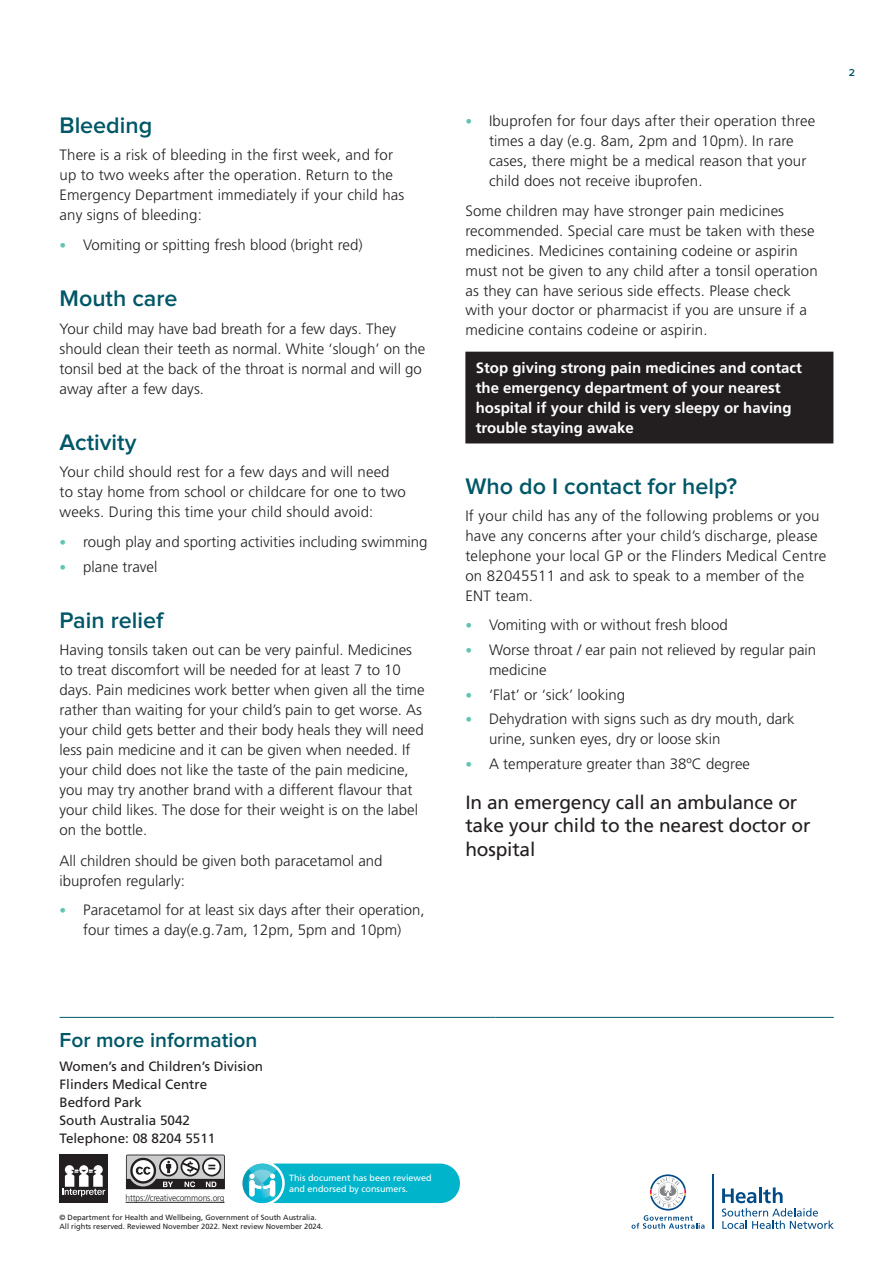
<style>
.page{position:relative;width:893px;height:1263px;background:#fff}
.page>*{position:absolute;margin:0;border:0;box-sizing:border-box;transform-origin:0 0}
.t1{font:600 23.4px "Proxima Nova";color:#005767}
.t2{font:600 21px "Proxima Nova";color:#005767}
.t3{font:19.2px/23.4px "Frutiger";letter-spacing:-.01em;color:#231f20}
.t4{font:300 15px/20px "Frutiger";color:#231f20}
.t5{font:700 15px/20px "Frutiger";color:#fff}
.t6{font:13.5px/18px "Frutiger";color:#231f20}
.t7{font:600 10.5px "Proxima Nova";color:#005767}
.t8{font:9px/10.5px "Frutiger";color:#fff}
.t9{font:300 9px "Frutiger";letter-spacing:-.015em;color:#231f20;scale:.94 1}
.t10{font:7.5px/9px "Frutiger";color:#231f20}
.s1{font-size:13.5px;color:#63c4b3}
</style>
<div class="page">
<hr style="left:60px;top:1017px;width:435px;height:1px;background:#005767">
<hr style="left:495px;top:1017px;width:339px;height:1px;background:#005767">
<div style="left:60px;top:1154px;width:48px;height:49px;background:#231f20"></div>
<svg style="left:62px;top:1165px;width:43px;height:31px"></svg>
<svg style="left:126px;top:1154px;width:99px;height:35px"></svg>
<hr style="left:126px;top:1202px;width:98px;height:1px;background:#231f20">
<svg style="left:242px;top:1163px;width:218px;height:41px;background:#22bed1"></svg>
<hr style="left:712px;top:1174px;width:1px;height:55px;background:#004b87">
<svg style="left:722px;top:1187px;width:112px;height:42px"></svg>
<svg style="left:631px;top:1174px;width:74px;height:55px"></svg>
<div style="left:466px;top:352px;width:367px;height:91px;background:#231f20"></div>
<hr style="left:465px;top:352px;width:368px;height:1px;background:#231f20">
<hr style="left:465px;top:353px;width:2px;height:89px;background:#231f20">
<hr style="left:465px;top:442px;width:368px;height:1px;background:#231f20">
<h1 class="t1" style="left:60px;top:115px;width:94px">Bleeding</h1>
<p class="t4" style="left:60px;top:145px;width:346px">There is a risk of bleeding in the first week, and for up to two weeks after the operation. Return to the Emergency Department immediately if your child has any signs of bleeding:</p>
<p class="t4" style="left:60px;top:235px;width:304px"><span class="s1">•</span> Vomiting or spitting fresh blood (bright red)</p>
<h1 class="t1" style="left:60px;top:288px;width:120px">Mouth care</h1>
<p class="t4" style="left:60px;top:319px;width:367px">Your child may have bad breath for a few days. They should clean their teeth as normal. White ‘slough’ on the tonsil bed at the back of the throat is normal and will go away after a few days.</p>
<h1 class="t1" style="left:60px;top:432px;width:78px">Activity</h1>
<p class="t4" style="left:60px;top:462px;width:348px">Your child should rest for a few days and will need to stay home from school or childcare for one to two weeks. During this time your child should avoid:</p>
<p class="t4" style="left:60px;top:532px;width:370px"><span class="s1">•</span> rough play and sporting activities including swimming</p>
<p class="t4" style="left:60px;top:557px;width:99px"><span class="s1">•</span> plane travel</p>
<h1 class="t1" style="left:60px;top:610px;width:105px">Pain relief</h1>
<p class="t4" style="left:60px;top:640px;width:367px">Having tonsils taken out can be very painful. Medicines to treat discomfort will be needed for at least 7 to 10 days. Pain medicines work better when given all the time rather than waiting for your child’s pain to get worse. As your child gets better and their body heals they will need less pain medicine and it can be given when needed. If your child does not like the taste of the pain medicine, you may try another brand with a different flavour that your child likes. The dose for their weight is on the label on the bottle.</p>
<p class="t4" style="left:60px;top:851px;width:325px">All children should be given both paracetamol and ibuprofen regularly:</p>
<p class="t4" style="left:60px;top:900px;width:367px;text-align:center"><span class="s1">•</span> Paracetamol for at least six days after their operation, four times a day(e.g.7am, 12pm, 5pm and 10pm)</p>
<p class="t4" style="left:489px;top:111px;width:328px;text-indent:-24px"><span class="s1">•</span> Ibuprofen for four days after their operation three times a day (e.g. 8am, 2pm and 10pm). In rare cases, there might be a medical reason that your child does not receive ibuprofen.</p>
<p class="t4" style="left:465px;top:201px;width:354px">Some children may have stronger pain medicines recommended. Special care must be taken with these medicines. Medicines containing codeine or aspirin must not be given to any child after a tonsil operation as they can have serious side effects. Please check with your doctor or pharmacist if you are unsure if a medicine contains codeine or aspirin.</p>
<p class="t5" style="left:476px;top:358px;width:328px">Stop giving strong pain medicines and contact the emergency department of your nearest hospital if your child is very sleepy or having trouble staying awake</p>
<h1 class="t1" style="left:465px;top:475px;width:273px">Who do I contact for help?</h1>
<p class="t4" style="left:465px;top:506px;width:362px">If your child has any of the following problems or you have any concerns after your child’s discharge, please telephone your local GP or the Flinders Medical Centre on 82045511 and ask to speak to a member of the ENT team.</p>
<p class="t4" style="left:465px;top:615px;width:264px"><span class="s1">•</span> Vomiting with or without fresh blood</p>
<p class="t4" style="left:489px;top:640px;width:329px;text-indent:-24px"><span class="s1">•</span> Worse throat / ear pain not relieved by regular pain medicine</p>
<p class="t4" style="left:465px;top:684px;width:161px"><span class="s1">•</span> ‘Flat’ or ‘sick’ looking</p>
<p class="t4" style="left:489px;top:709px;width:307px;text-indent:-24px"><span class="s1">•</span> Dehydration with signs such as dry mouth, dark urine, sunken eyes, dry or loose skin</p>
<p class="t4" style="left:465px;top:754px;width:286px"><span class="s1">•</span> A temperature greater than 38ºC degree</p>
<p class="t3" style="left:465px;top:790px;width:347px">In an emergency call an ambulance or take your child to the nearest doctor or hospital</p>
<p class="t7" style="left:849px;top:68px;width:8px">2</p>
<h2 class="t2" style="left:60px;top:1030px;width:199px">For more information</h2>
<p class="t6" style="left:60px;top:1057px;width:205px">Women’s and Children’s Division<br>Flinders Medical Centre<br>Bedford Park<br>South Australia 5042<br>Telephone: 08 8204 5511</p>
<p class="t8" style="left:289px;top:1173px;width:144px">This document has been reviewed and endorsed by consumers.</p>
<p class="t10" style="left:60px;top:1213px;width:265px">© Department for Health and Wellbeing, Government of South Australia.<br>All rights reserved. Reviewed November 2022. Next review November 2024.</p>
<p class="t9" style="left:126px;top:1193px;width:107px">https://creativecommons.org</p>
</div>
